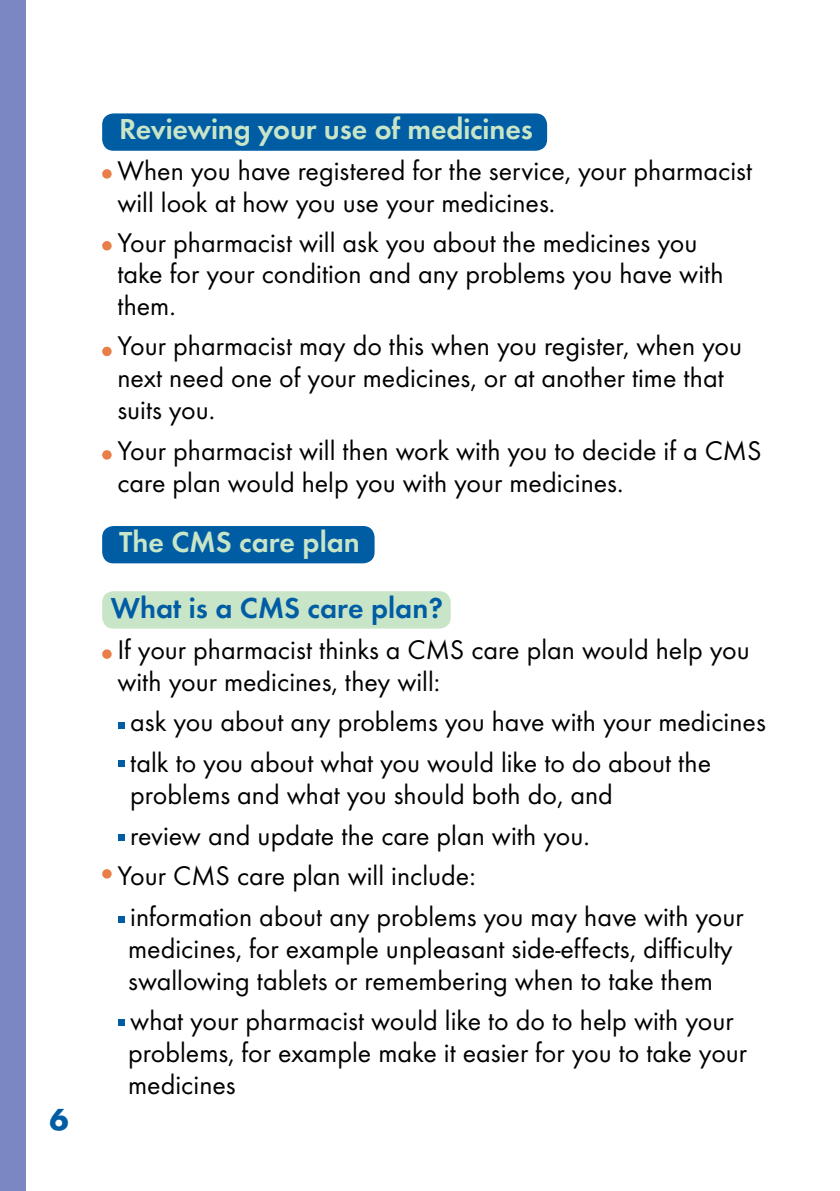
<style>
.page{position:relative;width:840px;height:1191px;background:#fff}
.page>*{position:absolute;margin:0;border:0;box-sizing:border-box;transform-origin:0 0}
.t1{font:600 30px "Futura T";letter-spacing:-.005em;color:#c8e5c8}
.t2{font:600 30px "Futura T";color:#005da4}
.t3{font:28px/32px "Futura T";color:#000}
.t4{font:700 28px "Futura";color:#005da4}
</style>
<div class="page">
<div style="left:0;top:0;width:25px;height:1191px;background:#7b87c2"></div>
<div style="left:102px;top:113px;width:445px;height:38px;background:#005da4;border-radius:11px"></div>
<div style="left:102px;top:591px;width:348px;height:37px;background:#c8e5c8;border-radius:11px"></div>
<div style="left:102px;top:526px;width:272px;height:37px;background:#005da4;border-radius:11px"></div>
<div style="left:102px;top:169px;width:10px;height:10px;background:#e97f48;border-radius:50%"></div>
<div style="left:102px;top:241px;width:10px;height:9px;background:#e97f48;border-radius:50%"></div>
<div style="left:102px;top:347px;width:10px;height:9px;background:#e97f48;border-radius:50%"></div>
<div style="left:102px;top:450px;width:10px;height:9px;background:#e97f48;border-radius:50%"></div>
<div style="left:102px;top:649px;width:10px;height:10px;background:#e97f48;border-radius:50%"></div>
<div style="left:102px;top:869px;width:10px;height:9px;background:#e97f48;border-radius:50%"></div>
<svg style="left:118px;top:722px;width:6px;height:6px"></svg>
<div style="left:118px;top:760px;width:6px;height:7px;background:#005da4"></div>
<div style="left:118px;top:833px;width:6px;height:7px;background:#005da4"></div>
<div style="left:118px;top:915px;width:6px;height:7px;background:#005da4"></div>
<svg style="left:118px;top:1019px;width:6px;height:6px"></svg>
<p class="t4" style="left:49px;top:1100px;width:21px">6</p>
<p class="t1" style="left:119px;top:111px;width:415px">Reviewing your use of medicines</p>
<p class="t3" style="left:117px;top:154px;width:636px">When you have registered for the service, your pharmacist will look at how you use your medicines.</p>
<p class="t3" style="left:117px;top:227px;width:607px;line-height:31.2px">Your pharmacist will ask you about the medicines you take for your condition and any problems you have with them.</p>
<p class="t3" style="left:117px;top:330px;width:626px">Your pharmacist may do this when you register, when you next need one of your medicines, or at another time that suits you.</p>
<p class="t3" style="left:117px;top:434px;width:645px">Your pharmacist will then work with you to decide if a CMS care plan would help you with your medicines.</p>
<p class="t1" style="left:119px;top:524px;width:242px">The CMS care plan</p>
<p class="t2" style="left:111px;top:590px;width:334px">What is a CMS care plan?</p>
<p class="t3" style="left:117px;top:633px;width:633px">If your pharmacist thinks a CMS care plan would help you with your medicines, they will:</p>
<p class="t3" style="left:130px;top:701px;width:636px;line-height:40.6px">ask you about any problems you have with your medicines talk to you about what you would like to do about the</p>
<p class="t3" style="left:130px;top:778px;width:484px">problems and what you should both do, and</p>
<p class="t3" style="left:130px;top:819px;width:461px">review and update the care plan with you.</p>
<p class="t3" style="left:117px;top:859px;width:360px">Your CMS care plan will include:</p>
<p class="t3" style="left:130px;top:900px;width:614px">information about any problems you may have with your</p>
<p class="t3" style="left:128px;top:932px;width:605px">medicines, for example unpleasant side-effects, difficulty swallowing tablets or remembering when to take them</p>
<p class="t3" style="left:128px;top:1004px;width:620px">what your pharmacist would like to do to help with your problems, for example make it easier for you to take your medicines</p>
</div>
